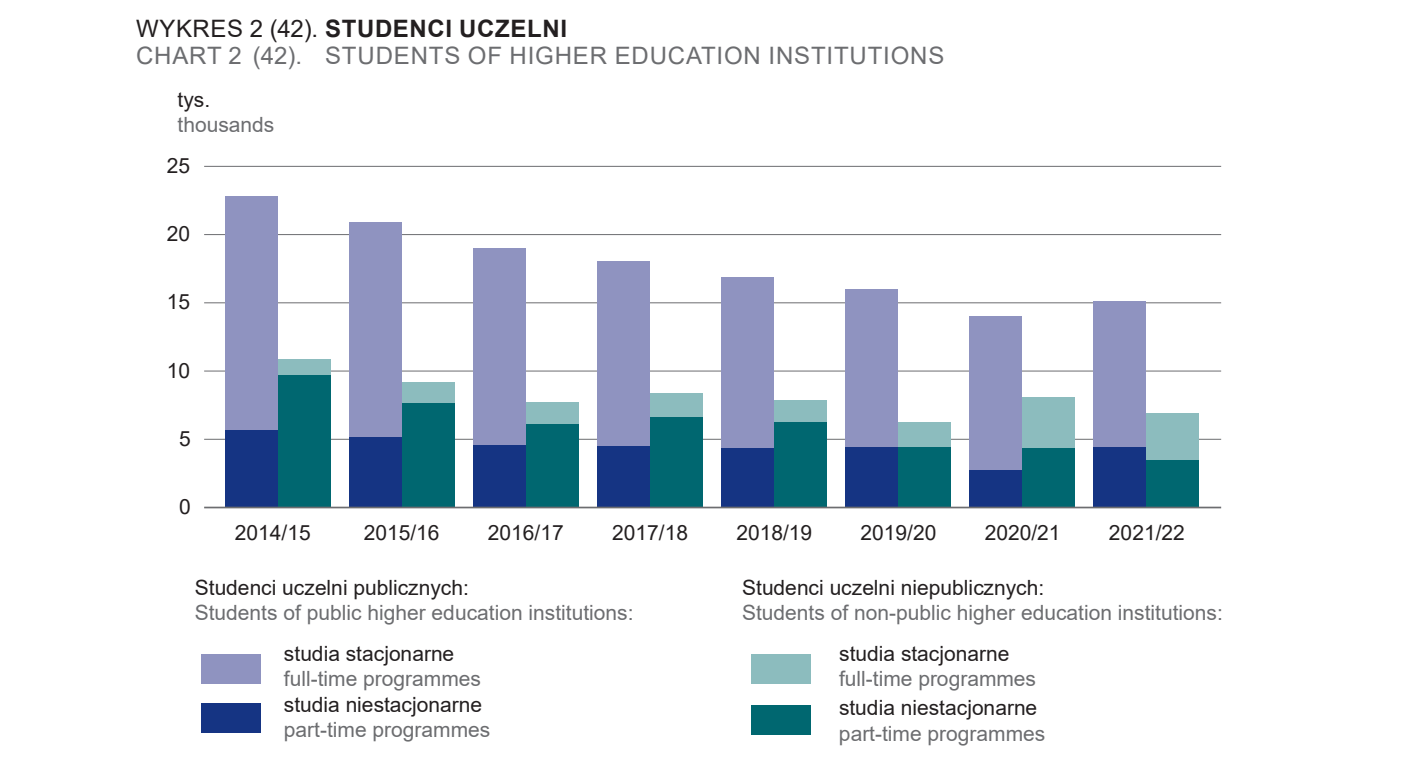
<style>
.page{position:relative;width:1412px;height:779px;background:#fff}
.page>*{position:absolute;margin:0;border:0;box-sizing:border-box;transform-origin:0 0}
.t1{font:24px/27px "Arial";letter-spacing:.035em;color:#6c6d70}
.t2{font:21px "Arial";color:#231f20}
.t3{font:21px "Arial";color:#6c6d70}
.s1{color:#231f20}
.s2{font-weight:700;color:#231f20}
</style>
<div class="page">
<div style="left:201px;top:654px;width:59px;height:30px;background:#8f93c0"></div>
<div style="left:201px;top:704px;width:59px;height:29px;background:#153483"></div>
<div style="left:751px;top:654px;width:60px;height:30px;background:#8cbcbe"></div>
<div style="left:751px;top:705px;width:60px;height:29px;background:#006770"></div>
<hr style="left:204px;top:166px;width:1017px;height:1px;background:#6c6d70">
<hr style="left:204px;top:234px;width:1017px;height:1px;background:#6c6d70">
<hr style="left:204px;top:302px;width:1017px;height:1px;background:#6c6d70">
<hr style="left:204px;top:371px;width:1017px;height:1px;background:#6c6d70">
<hr style="left:204px;top:439px;width:1017px;height:1px;background:#6c6d70">
<div style="left:225px;top:430px;width:53px;height:78px;background:#153483"></div>
<div style="left:349px;top:437px;width:53px;height:71px;background:#153483"></div>
<div style="left:473px;top:444px;width:53px;height:64px;background:#153483"></div>
<div style="left:597px;top:445px;width:53px;height:63px;background:#153483"></div>
<div style="left:721px;top:448px;width:53px;height:60px;background:#153483"></div>
<div style="left:845px;top:447px;width:53px;height:61px;background:#153483"></div>
<div style="left:969px;top:470px;width:53px;height:38px;background:#153483"></div>
<div style="left:1093px;top:446px;width:53px;height:62px;background:#153483"></div>
<div style="left:225px;top:197px;width:53px;height:233px;background:#8f93c0"></div>
<div style="left:349px;top:222px;width:53px;height:215px;background:#8f93c0"></div>
<div style="left:473px;top:248px;width:53px;height:196px;background:#8f93c0"></div>
<div style="left:597px;top:261px;width:53px;height:184px;background:#8f93c0"></div>
<div style="left:721px;top:277px;width:53px;height:171px;background:#8f93c0"></div>
<div style="left:845px;top:290px;width:53px;height:157px;background:#8f93c0"></div>
<div style="left:969px;top:316px;width:53px;height:154px;background:#8f93c0"></div>
<div style="left:1093px;top:301px;width:53px;height:145px;background:#8f93c0"></div>
<div style="left:278px;top:375px;width:53px;height:133px;background:#006770"></div>
<div style="left:402px;top:403px;width:53px;height:105px;background:#006770"></div>
<div style="left:526px;top:424px;width:53px;height:84px;background:#006770"></div>
<div style="left:650px;top:417px;width:53px;height:91px;background:#006770"></div>
<div style="left:774px;top:422px;width:53px;height:86px;background:#006770"></div>
<div style="left:898px;top:446px;width:53px;height:62px;background:#006770"></div>
<div style="left:1022px;top:448px;width:53px;height:60px;background:#006770"></div>
<div style="left:1146px;top:459px;width:52px;height:49px;background:#006770"></div>
<div style="left:278px;top:359px;width:53px;height:16px;background:#8cbcbe"></div>
<div style="left:402px;top:382px;width:53px;height:21px;background:#8cbcbe"></div>
<div style="left:526px;top:402px;width:53px;height:22px;background:#8cbcbe"></div>
<div style="left:650px;top:393px;width:53px;height:24px;background:#8cbcbe"></div>
<div style="left:774px;top:400px;width:53px;height:22px;background:#8cbcbe"></div>
<div style="left:898px;top:422px;width:53px;height:24px;background:#8cbcbe"></div>
<div style="left:1022px;top:397px;width:53px;height:51px;background:#8cbcbe"></div>
<div style="left:1146px;top:413px;width:52px;height:46px;background:#8cbcbe"></div>
<hr style="left:204px;top:507px;width:1017px;height:1px;background:#6c6d70">
<p class="t1" style="left:136px;top:15px;width:810px"><span class="s1">WYKRES 2 (42).</span> <span class="s2">STUDENCI UCZELNI<br></span>CHART 2 (42). STUDENTS OF HIGHER EDUCATION INSTITUTIONS</p>
<p class="t2" style="left:178px;top:85px;width:34px">tys.</p>
<p class="t3" style="left:178px;top:110px;width:98px">thousands</p>
<p class="t2" style="left:167px;top:151px;width:25px">25</p>
<p class="t2" style="left:167px;top:219px;width:25px">20</p>
<p class="t2" style="left:167px;top:287px;width:25px">15</p>
<p class="t2" style="left:167px;top:356px;width:25px">10</p>
<p class="t2" style="left:179px;top:424px;width:13px">5</p>
<p class="t2" style="left:179px;top:492px;width:13px">0</p>
<p class="t2" style="left:235px;top:518px;width:77px">2014/15</p>
<p class="t2" style="left:364px;top:518px;width:77px">2015/16</p>
<p class="t2" style="left:488px;top:518px;width:77px">2016/17</p>
<p class="t2" style="left:612px;top:518px;width:77px">2017/18</p>
<p class="t2" style="left:736px;top:518px;width:77px">2018/19</p>
<p class="t2" style="left:860px;top:518px;width:77px">2019/20</p>
<p class="t2" style="left:985px;top:518px;width:77px">2020/21</p>
<p class="t2" style="left:1109px;top:518px;width:77px">2021/22</p>
<p class="t2" style="left:195px;top:573px;width:276px">Studenci uczelni publicznych:</p>
<p class="t3" style="left:195px;top:598px;width:440px">Students of public higher education institutions:</p>
<p class="t2" style="left:284px;top:639px;width:172px">studia stacjonarne</p>
<p class="t3" style="left:284px;top:665px;width:199px">full-time programmes</p>
<p class="t2" style="left:284px;top:690px;width:200px">studia niestacjonarne</p>
<p class="t3" style="left:284px;top:715px;width:208px">part-time programmes</p>
<p class="t2" style="left:742px;top:573px;width:304px">Studenci uczelni niepublicznych:</p>
<p class="t3" style="left:742px;top:598px;width:482px">Students of non-public higher education institutions:</p>
<p class="t2" style="left:839px;top:639px;width:172px">studia stacjonarne</p>
<p class="t3" style="left:839px;top:665px;width:199px">full-time programmes</p>
<p class="t2" style="left:839px;top:694px;width:200px">studia niestacjonarne</p>
<p class="t3" style="left:839px;top:719px;width:208px">part-time programmes</p>
</div>
